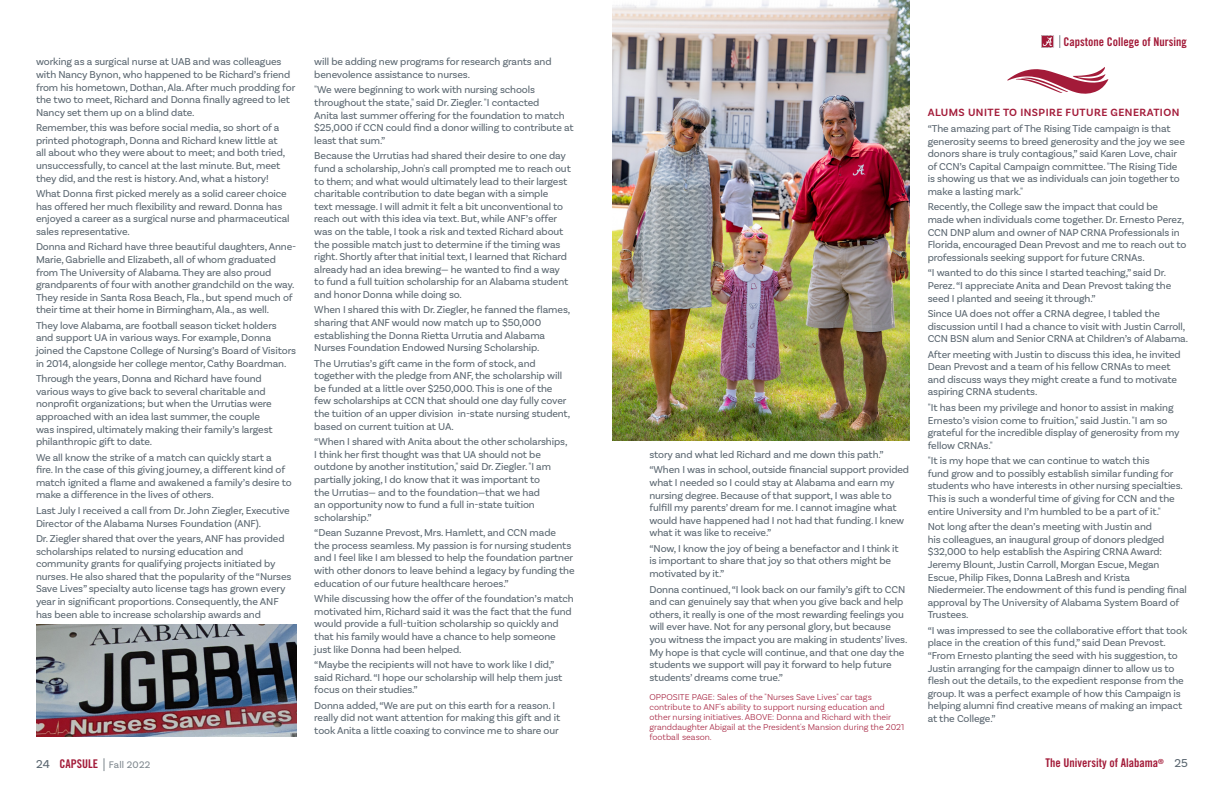
<style>
.page{position:relative;width:1224px;height:792px;background:#fff}
.page>*{position:absolute;margin:0;border:0;box-sizing:border-box;transform-origin:0 0}
.t1{font:12px "Trade Gothic LT Std Bd Cn 20";color:#a31b39}
.t2{font:12px "Basic Sans";color:#5a6670}
.t3{font:600 11px "Basic Sans";letter-spacing:.04em;color:#a31b39}
.t4{font:10.5px/12.6px "Basic Sans";letter-spacing:-.01em;color:#5a6670}
.t5{font:10px "Basic Sans";letter-spacing:.02em;color:#7d868d}
.t6{font:300 9px/10px "Basic Sans";color:#a31b39}
.s1{font-size:12px;color:#5a6670}
.s2{font-family:"Trade Gothic LT Std Bd Cn 20";font-size:12px;color:#a31b39}
</style>
<div class="page">
<svg style="left:104px;top:758px;width:1px;height:13px"></svg>
<svg style="left:1041px;top:35px;width:13px;height:13px"></svg>
<svg style="left:1060px;top:35px;width:1px;height:13px"></svg>
<img style="left:612px;top:0;width:298px;height:441px">
<svg style="left:1007px;top:67px;width:101px;height:27px"></svg>
<img style="left:36px;top:624px;width:260px;height:112px">
<p class="t4" style="left:36px;top:55px;width:261px">working as a surgical nurse at UAB and was colleagues with Nancy Bynon, who happened to be Richard’s friend from his hometown, Dothan, Ala. After much prodding for the two to meet, Richard and Donna finally agreed to let Nancy set them up on a blind date.</p>
<p class="t4" style="left:36px;top:121px;width:251px">Remember, this was before social media, so short of a printed photograph, Donna and Richard knew little at all about who they were about to meet; and both tried, unsuccessfully, to cancel at the last minute. But, meet they did, and the rest is history. And, what a history!</p>
<p class="t4" style="left:36px;top:187px;width:255px">What Donna first picked merely as a solid career choice has offered her much flexibility and reward. Donna has enjoyed a career as a surgical nurse and pharmaceutical sales representative.</p>
<p class="t4" style="left:36px;top:241px;width:262px">Donna and Richard have three beautiful daughters, Anne-Marie, Gabrielle and Elizabeth, all of whom graduated from The University of Alabama. They are also proud grandparents of four with another grandchild on the way.<br>They reside in Santa Rosa Beach, Fla., but spend much of their time at their home in Birmingham, Ala., as well.</p>
<p class="t4" style="left:36px;top:319px;width:262px">They love Alabama, are football season ticket holders and support UA in various ways. For example, Donna joined the Capstone College of Nursing’s Board of Visitors in 2014, alongside her college mentor, Cathy Boardman.</p>
<p class="t4" style="left:36px;top:372px;width:238px">Through the years, Donna and Richard have found various ways to give back to several charitable and nonprofit organizations; but when the Urrutias were approached with an idea last summer, the couple was inspired, ultimately making their family’s largest philanthropic gift to date.</p>
<p class="t4" style="left:36px;top:451px;width:257px">We all know the strike of a match can quickly start a<br>fire. In the case of this giving journey, a different kind of match ignited a flame and awakened a family’s desire to make a difference in the lives of others.</p>
<p class="t4" style="left:36px;top:504px;width:255px">Last July I received a call from Dr. John Ziegler, Executive<br>Director of the Alabama Nurses Foundation (ANF).</p>
<p class="t4" style="left:36px;top:532px;width:257px">Dr. Ziegler shared that over the years, ANF has provided scholarships related to nursing education and community grants for qualifying projects initiated by nurses. He also shared that the popularity of the “Nurses Save Lives” specialty auto license tags has grown every year in significant proportions. Consequently, the ANF has been able to increase scholarship awards and</p>
<p class="t4" style="left:314px;top:55px;width:239px">will be adding new programs for research grants and benevolence assistance to nurses.</p>
<p class="t4" style="left:314px;top:84px;width:261px">"We were beginning to work with nursing schools throughout the state," said Dr. Ziegler. "I contacted<br>Anita last summer offering for the foundation to match $25,000 if CCN could find a donor willing to contribute at least that sum.”</p>
<p class="t4" style="left:314px;top:149px;width:258px">Because the Urrutias had shared their desire to one day fund a scholarship, John's call prompted me to reach out to them; and what would ultimately lead to their largest charitable contribution to date began with a simple<br>text message. I will admit it felt a bit unconventional to reach out with this idea via text. But, while ANF’s offer was on the table, I took a risk and texted Richard about the possible match just to determine if the timing was right. Shortly after that initial text, I learned that Richard already had an idea brewing— he wanted to find a way to fund a full tuition scholarship for an Alabama student and honor Donna while doing so.</p>
<p class="t4" style="left:314px;top:304px;width:258px">When I shared this with Dr. Ziegler, he fanned the flames, sharing that ANF would now match up to $50,000 establishing the Donna Rietta Urrutia and Alabama Nurses Foundation Endowed Nursing Scholarship.</p>
<p class="t4" style="left:314px;top:357px;width:257px">The Urrutias’s gift came in the form of stock, and together with the pledge from ANF, the scholarship will be funded at a little over $250,000. This is one of the few scholarships at CCN that should one day fully cover the tuition of an upper division in-state nursing student, based on current tuition at UA.</p>
<p class="t4" style="left:314px;top:435px;width:255px">“When I shared with Anita about the other scholarships, I think her first thought was that UA should not be outdone by another institution," said Dr. Ziegler. "I am partially joking, I do know that it was important to<br>the Urrutias— and to the foundation—that we had<br>an opportunity now to fund a full in-state tuition scholarship.”</p>
<p class="t4" style="left:314px;top:526px;width:262px">“Dean Suzanne Prevost, Mrs. Hamlett, and CCN made<br>the process seamless. My passion is for nursing students and I feel like I am blessed to help the foundation partner with other donors to leave behind a legacy by funding the education of our future healthcare heroes.”</p>
<p class="t4" style="left:314px;top:592px;width:261px">While discussing how the offer of the foundation’s match motivated him, Richard said it was the fact that the fund would provide a full-tuition scholarship so quickly and that his family would have a chance to help someone just like Donna had been helped.</p>
<p class="t4" style="left:314px;top:658px;width:250px">“Maybe the recipients will not have to work like I did,” said Richard. “I hope our scholarship will help them just focus on their studies.”</p>
<p class="t4" style="left:314px;top:699px;width:247px">Donna added, “We are put on this earth for a reason. I really did not want attention for making this gift and it took Anita a little coaxing to convince me to share our</p>
<p class="t1" style="left:1064px;top:34px;width:125px">Capstone College of Nursing</p>
<p class="t4" style="left:649px;top:448px;width:236px">story and what led Richard and me down this path.”</p>
<p class="t4" style="left:649px;top:463px;width:261px">“When I was in school, outside financial support provided what I needed so I could stay at Alabama and earn my nursing degree. Because of that support, I was able to fulfill my parents’ dream for me. I cannot imagine what would have happened had I not had that funding. I knew what it was like to receive.”</p>
<p class="t4" style="left:649px;top:542px;width:251px">“Now, I know the joy of being a benefactor and I think it is important to share that joy so that others might be motivated by it.”</p>
<p class="t4" style="left:649px;top:583px;width:259px">Donna continued, “I look back on our family’s gift to CCN and can genuinely say that when you give back and help others, it really is one of the most rewarding feelings you will ever have. Not for any personal glory, but because you witness the impact you are making in students’ lives.<br>My hope is that cycle will continue, and that one day the students we support will pay it forward to help future students’ dreams come true.”</p>
<p class="t6" style="left:650px;top:692px;width:256px">OPPOSITE PAGE: Sales of the "Nurses Save Lives" car tags contribute to ANF's ability to support nursing education and other nursing initiatives. ABOVE: Donna and Richard with their granddaughter Abigail at the President's Mansion during the 2021 football season.</p>
<p class="t3" style="left:928px;top:106px;width:253px">ALUMS UNITE TO INSPIRE FUTURE GENERATION</p>
<p class="t4" style="left:928px;top:122px;width:259px">“The amazing part of The Rising Tide campaign is that generosity seems to breed generosity and the joy we see donors share is truly contagious,” said Karen Love, chair of CCN’s Capital Campaign committee. "The Rising Tide is showing us that we as individuals can join together to make a lasting mark."</p>
<p class="t4" style="left:928px;top:201px;width:260px">Recently, the College saw the impact that could be made when individuals come together. Dr. Ernesto Perez, CCN DNP alum and owner of NAP CRNA Professionals in Florida, encouraged Dean Prevost and me to reach out to professionals seeking support for future CRNAs.</p>
<p class="t4" style="left:928px;top:266px;width:245px">“I wanted to do this since I started teaching,” said Dr.<br>Perez. “I appreciate Anita and Dean Prevost taking the seed I planted and seeing it through.”</p>
<p class="t4" style="left:928px;top:307px;width:262px">Since UA does not offer a CRNA degree, I tabled the discussion until I had a chance to visit with Justin Carroll,<br>CCN BSN alum and Senior CRNA at Children’s of Alabama.</p>
<p class="t4" style="left:928px;top:348px;width:255px">After meeting with Justin to discuss this idea, he invited Dean Prevost and a team of his fellow CRNAs to meet and discuss ways they might create a fund to motivate aspiring CRNA students.</p>
<p class="t4" style="left:928px;top:401px;width:253px">"It has been my privilege and honor to assist in making Ernesto’s vision come to fruition," said Justin. "I am so grateful for the incredible display of generosity from my fellow CRNAs."</p>
<p class="t4" style="left:928px;top:454px;width:257px">"It is my hope that we can continue to watch this<br>fund grow and to possibly establish similar funding for students who have interests in other nursing specialties.<br>This is such a wonderful time of giving for CCN and the entire University and I’m humbled to be a part of it."</p>
<p class="t4" style="left:928px;top:520px;width:261px">Not long after the dean’s meeting with Justin and<br>his colleagues, an inaugural group of donors pledged $32,000 to help establish the Aspiring CRNA Award:<br>Jeremy Blount, Justin Carroll, Morgan Escue, Megan Escue, Philip Fikes, Donna LaBresh and Krista Niedermeier. The endowment of this fund is pending final approval by The University of Alabama System Board of Trustees.</p>
<p class="t4" style="left:928px;top:624px;width:261px">“I was impressed to see the collaborative effort that took place in the creation of this fund,” said Dean Prevost. “From Ernesto planting the seed with his suggestion, to Justin arranging for the campaign dinner to allow us to flesh out the details, to the expedient response from the group. It was a perfect example of how this Campaign is helping alumni find creative means of making an impact at the College.”</p>
<p class="t1" style="left:1046px;top:756px;width:120px">The University of Alabama<sup>®</sup></p>
<p class="t5" style="left:36px;top:759px;width:116px"><span class="s1">24</span> <span class="s2">CAPSULE</span> Fall 2022</p>
<p class="t2" style="left:1175px;top:755px;width:15px">25</p>
</div>
